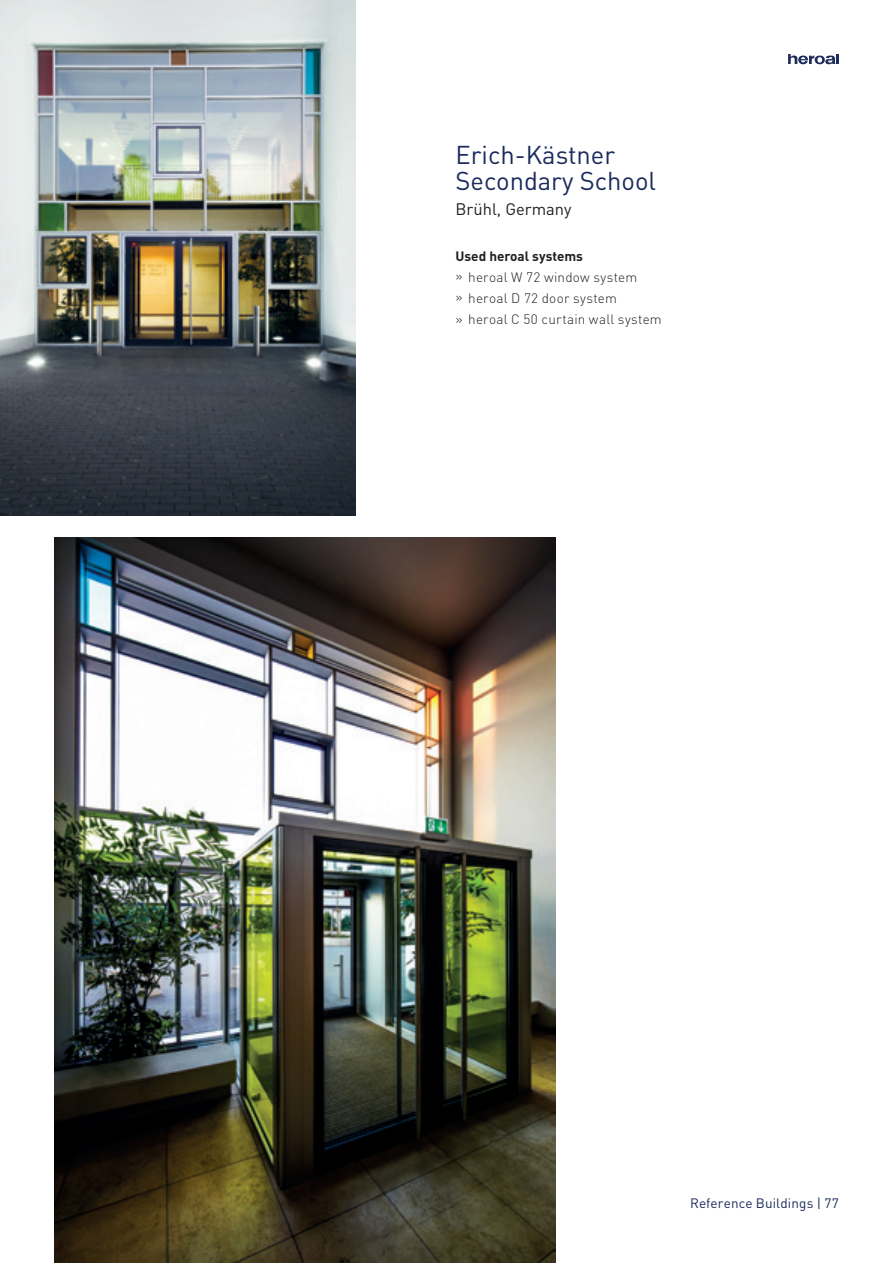
<style>
.page{position:relative;width:893px;height:1263px;background:#fff}
.page>*{position:absolute;margin:0;border:0;box-sizing:border-box;transform-origin:0 0}
.t1{font:25.5px/25.5px "DIN Pro";color:#1a2b5c}
.t2{font:16.5px "DIN Pro";color:#231f20}
.t3{font:300 13.5px/21px "DIN Pro";letter-spacing:.02em;color:#231f20}
.t4{font:13.5px "DIN Pro";letter-spacing:.01em;color:#1a2b5c}
.t5{font:700 13.5px "DIN Pro";color:#231f20}
</style>
<div class="page">
<svg style="left:788px;top:54px;width:51px;height:10px"></svg>
<img style="left:54px;top:537px;width:501px;height:726px">
<img style="left:0;top:0;width:355px;height:516px">
<h1 class="t1" style="left:455px;top:140px;width:202px">Erich-Kästner<br>Secondary School</h1>
<p class="t2" style="left:455px;top:196px;width:118px">Brühl, Germany</p>
<p class="t5" style="left:455px;top:247px;width:129px">Used heroal systems</p>
<p class="t3" style="left:455px;top:266px;width:208px">» heroal W 72 window system<br>» heroal D 72 door system<br>» heroal C 50 curtain wall system</p>
<p class="t4" style="left:690px;top:1193px;width:150px">Reference Buildings | 77</p>
</div>
